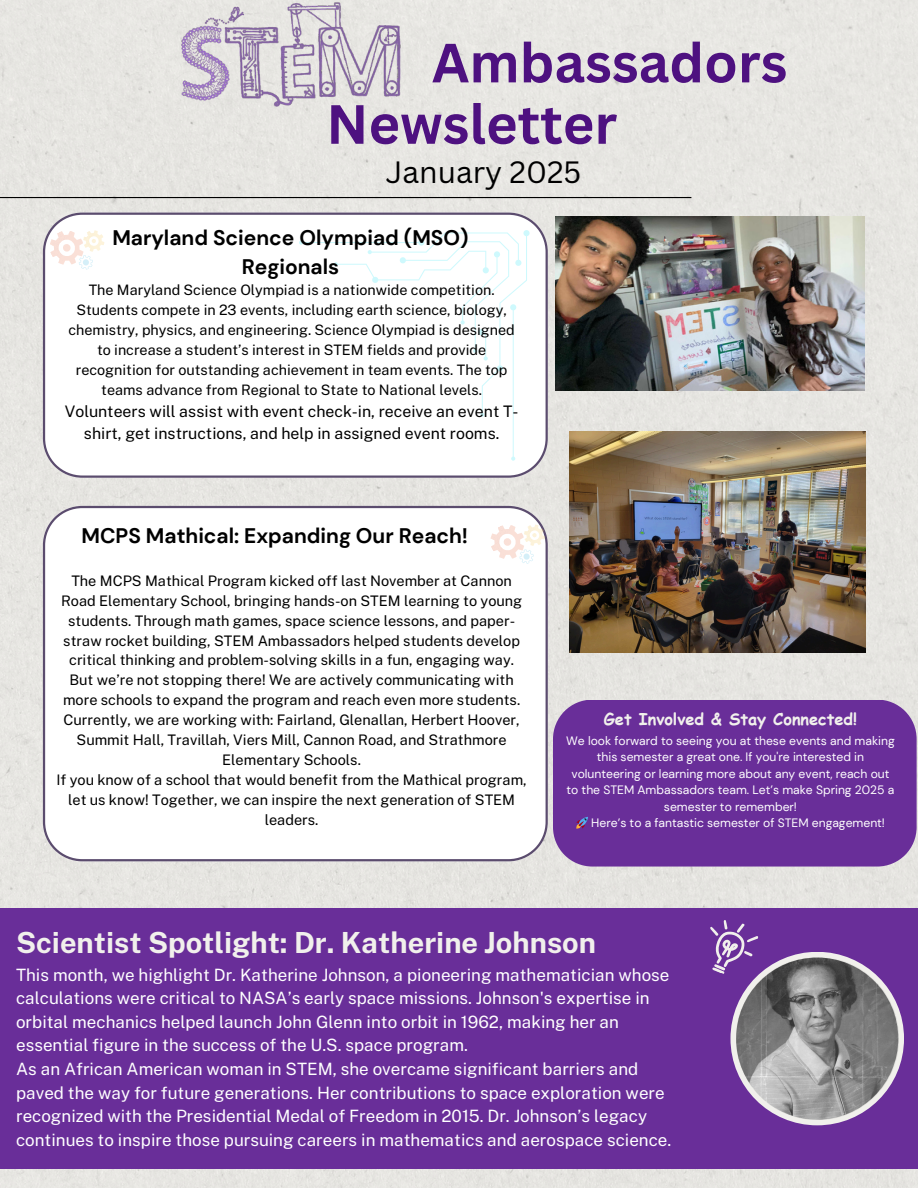
<style>
.page{position:relative;width:918px;height:1188px;background:#e6e5e1}
.page>*{position:absolute;margin:0;border:0;box-sizing:border-box;transform-origin:0 0}
.t1{font:700 54px "Canva Sans";color:#4e1180}
.t2{font:30px "Canva Sans";color:#000}
.t3{font:700 29.1px "Public Sans";color:#f1f0ec}
.t4{font:700 21px/29px "DM Sans";color:#000;text-align:center}
.t5{font:16.95px/23.7px "Public Sans";color:#fff}
.t6{font:700 16.35px "Comic Sans MS";color:#f1f0ec}
.t7{font:15.9px/21.9px "Public Sans";color:#000;text-align:center}
.t8{font:14.55px/20px "Public Sans";color:#000;text-align:center}
.t9{font:14.4px/20px "Public Sans";color:#000;text-align:center}
.t10{font:12.15px/16.5px "DM Sans";color:#fff;text-align:center}
</style>
<div class="page">
<hr style="left:0;top:197px;width:691px;height:1px;background:#000">
<img style="left:182px;top:0;width:220px;height:107px">
<svg style="left:43px;top:213px;width:505px;height:265px"></svg>
<svg style="left:43px;top:224px;width:66px;height:48px"></svg>
<svg style="left:299px;top:230px;width:231px;height:231px"></svg>
<div style="left:0;top:908px;width:918px;height:261px;background:#692e99"></div>
<div style="left:730px;top:952px;width:174px;height:173px;background:#f1f0ec;border-radius:50%"></div>
<img style="left:736px;top:958px;width:162px;height:162px">
<svg style="left:710px;top:920px;width:49px;height:55px"></svg>
<img style="left:555px;top:216px;width:310px;height:175px">
<div style="left:553px;top:700px;width:364px;height:167px;background:#692e99"></div>
<img style="left:569px;top:431px;width:296px;height:222px">
<svg style="left:43px;top:506px;width:505px;height:355px"></svg>
<svg style="left:484px;top:518px;width:65px;height:48px"></svg>
<svg style="left:576px;top:817px;width:12px;height:12px"></svg>
<p class="t1" style="left:432px;top:25px;width:357px">Ambassadors</p>
<p class="t1" style="left:326px;top:86px;width:292px">Newsletter</p>
<p class="t2" style="left:386px;top:151px;width:197px">January 2025</p>
<h4 class="t4" style="left:112px;top:223px;width:358px">Maryland Science Olympiad (MSO)<br>Regionals</h4>
<p class="t9" style="left:69px;top:280px;width:448px">The Maryland Science Olympiad is a nationwide competition.<br>Students compete in 23 events, including earth science, biology, chemistry, physics, and engineering. Science Olympiad is designed to increase a student’s interest in STEM fields and provide recognition for outstanding achievement in team events. The top teams advance from Regional to State to National levels.</p>
<p class="t7" style="left:65px;top:400px;width:455px">Volunteers will assist with event check-in, receive an event T&shy;shirt, get instructions, and help in assigned event rooms.</p>
<h4 class="t4" style="left:82px;top:522px;width:388px">MCPS Mathical: Expanding Our Reach!</h4>
<p class="t8" style="left:61px;top:570px;width:463px">The MCPS Mathical Program kicked off last November at Cannon Road Elementary School, bringing hands-on STEM learning to young students. Through math games, space science lessons, and paper&shy;straw rocket building, STEM Ambassadors helped students develop critical thinking and problem-solving skills in a fun, engaging way.</p>
<p class="t8" style="left:63px;top:670px;width:459px">But we’re not stopping there! We are actively communicating with more schools to expand the program and reach even more students.<br>Currently, we are working with: Fairland, Glenallan, Herbert Hoover, Summit Hall, Travillah, Viers Mill, Cannon Road, and Strathmore Elementary Schools.</p>
<p class="t8" style="left:56px;top:770px;width:472px">If you know of a school that would benefit from the Mathical program, let us know! Together, we can inspire the next generation of STEM leaders.</p>
<h1 class="t6" style="left:604px;top:707px;width:255px">Get Involved &amp; Stay Connected!</h1>
<h1 class="t10" style="left:566px;top:733px;width:330px">We look forward to seeing you at these events and making this semester a great one. If you're interested in volunteering or learning more about any event, reach out to the STEM Ambassadors team. Let’s make Spring 2025 a semester to remember!</h1>
<h3 class="t10" style="left:591px;top:815px;width:295px">Here’s to a fantastic semester of STEM engagement!</h3>
<p class="t3" style="left:16px;top:925px;width:581px">Scientist Spotlight: Dr. Katherine Johnson</p>
<p class="t5" style="left:16px;top:963px;width:657px">This month, we highlight Dr. Katherine Johnson, a pioneering mathematician whose calculations were critical to NASA’s early space missions. Johnson's expertise in orbital mechanics helped launch John Glenn into orbit in 1962, making her an essential figure in the success of the U.S. space program.<br>As an African American woman in STEM, she overcame significant barriers and paved the way for future generations. Her contributions to space exploration were recognized with the Presidential Medal of Freedom in 2015. Dr. Johnson’s legacy continues to inspire those pursuing careers in mathematics and aerospace science.</p>
</div>
